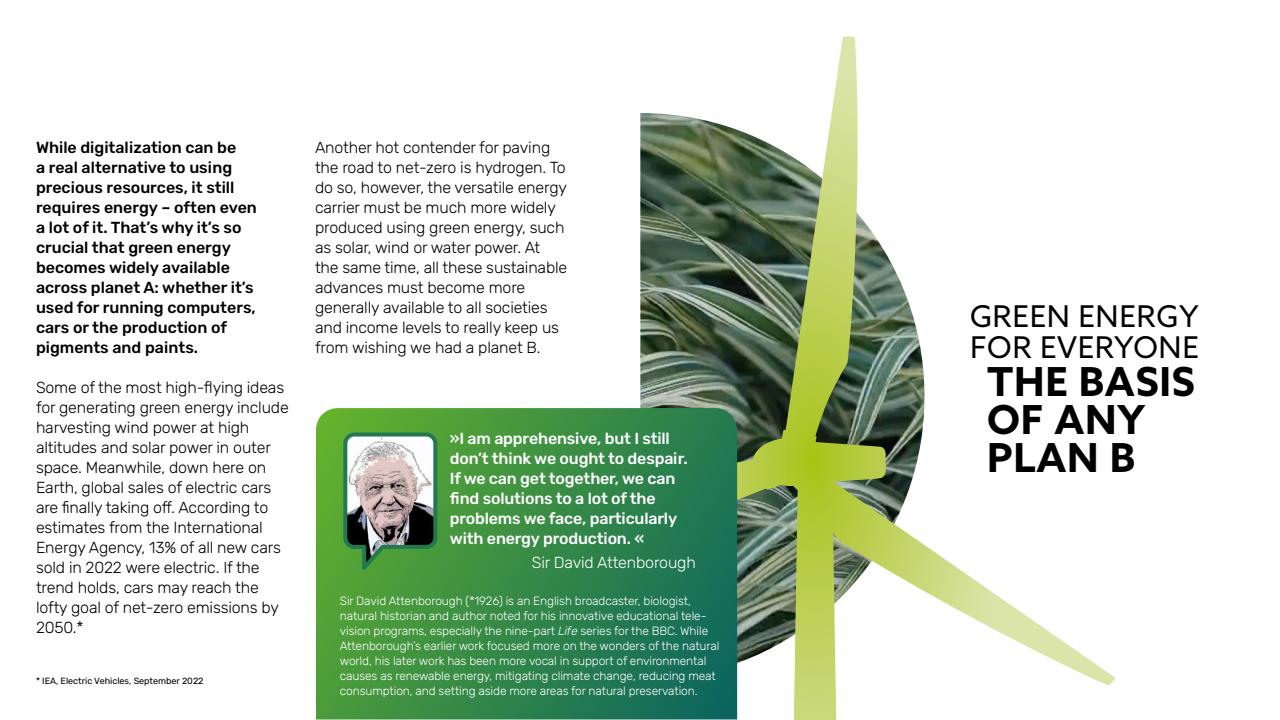
<style>
.page{position:relative;width:1280px;height:720px;background:#fff}
.page>*{position:absolute;margin:0;border:0;box-sizing:border-box;transform-origin:0 0}
.Headline_2_Azo_Bold{font:700 40px/38px "Azo Sans";letter-spacing:.02em;color:#000}
.Headline_1_Azo_Regul{font:30px/31px "Azo Sans";letter-spacing:.02em;color:#000}
.Text_Rubik_16pt{font:300 16px/20px "Rubik";letter-spacing:-.01em;color:#000}
.Text_Rubik_medium_16{font:500 16px/20px "Rubik";color:#000}
.Zitat_Rubik_medium_1{font:500 16px/20px "Rubik";letter-spacing:-.01em;color:#fff}
.Zitat_Autor_Rubik_li{font:300 16px "Rubik";letter-spacing:-.01em;color:#fff}
.Infobox_Text_Rubik_l{font:300 12px/15px "Rubik";letter-spacing:-.01em;color:#fff}
.t1{font:9px "Rubik";color:#000}
.s1{font-style:italic}
</style>
<div class="page">
<svg style="left:640px;top:36px;width:476px;height:684px"></svg>
<svg style="left:316px;top:408px;width:421px;height:312px;background:#358847"></svg>
<svg style="left:341px;top:431px;width:98px;height:148px"></svg>
<p class="Text_Rubik_medium_16" style="left:36px;top:138px;width:222px">While digitalization can be<br>a real alternative to using precious resources, it still requires energy – often even a lot of it. That’s why it’s so crucial that green energy becomes widely available across planet A: whether it’s used for running computers, cars or the production of pigments and paints.</p>
<p class="Text_Rubik_16pt" style="left:36px;top:378px;width:254px">Some of the most high-flying ideas for generating green energy include harvesting wind power at high altitudes and solar power in outer space. Meanwhile, down here on<br>Earth, global sales of electric cars are finally taking off. According to estimates from the International<br>Energy Agency, 13% of all new cars sold in 2022 were electric. If the trend holds, cars may reach the lofty goal of net-zero emissions by<br>2050.*</p>
<p class="t1" style="left:36px;top:675px;width:169px">* IEA, Electric Vehicles, September 2022</p>
<p class="Text_Rubik_16pt" style="left:315px;top:138px;width:254px">Another hot contender for paving the road to net-zero is hydrogen. To do so, however, the versatile energy carrier must be much more widely produced using green energy, such as solar, wind or water power. At the same time, all these sustainable advances must become more generally available to all societies and income levels to really keep us from wishing we had a planet B.</p>
<p class="Zitat_Rubik_medium_1" style="left:450px;top:429px;width:239px">»I am apprehensive, but I still don’t think we ought to despair.<br>If we can get together, we can find solutions to a lot of the problems we face, particularly with energy production. «</p>
<p class="Zitat_Autor_Rubik_li" style="left:532px;top:554px;width:165px">Sir David Attenborough</p>
<p class="Infobox_Text_Rubik_l" style="left:340px;top:593px;width:381px">Sir David Attenborough (*1926) is an English broadcaster, biologist, natural historian and author noted for his innovative educational tele&shy;vision programs, especially the nine-part <span class="s1">Life</span> series for the BBC. While Attenborough’s earlier work focused more on the wonders of the natural world, his later work has been more vocal in support of environmental causes as renewable energy, mitigating climate change, reducing meat consumption, and setting aside more areas for natural preservation.</p>
<p class="Headline_1_Azo_Regul" style="left:970px;top:300px;width:230px">GREEN ENERGY<br>FOR EVERYONE</p>
<p class="Headline_2_Azo_Bold" style="left:987px;top:362px;width:209px">THE BASIS<br>OF ANY<br>PLAN B</p>
</div>
